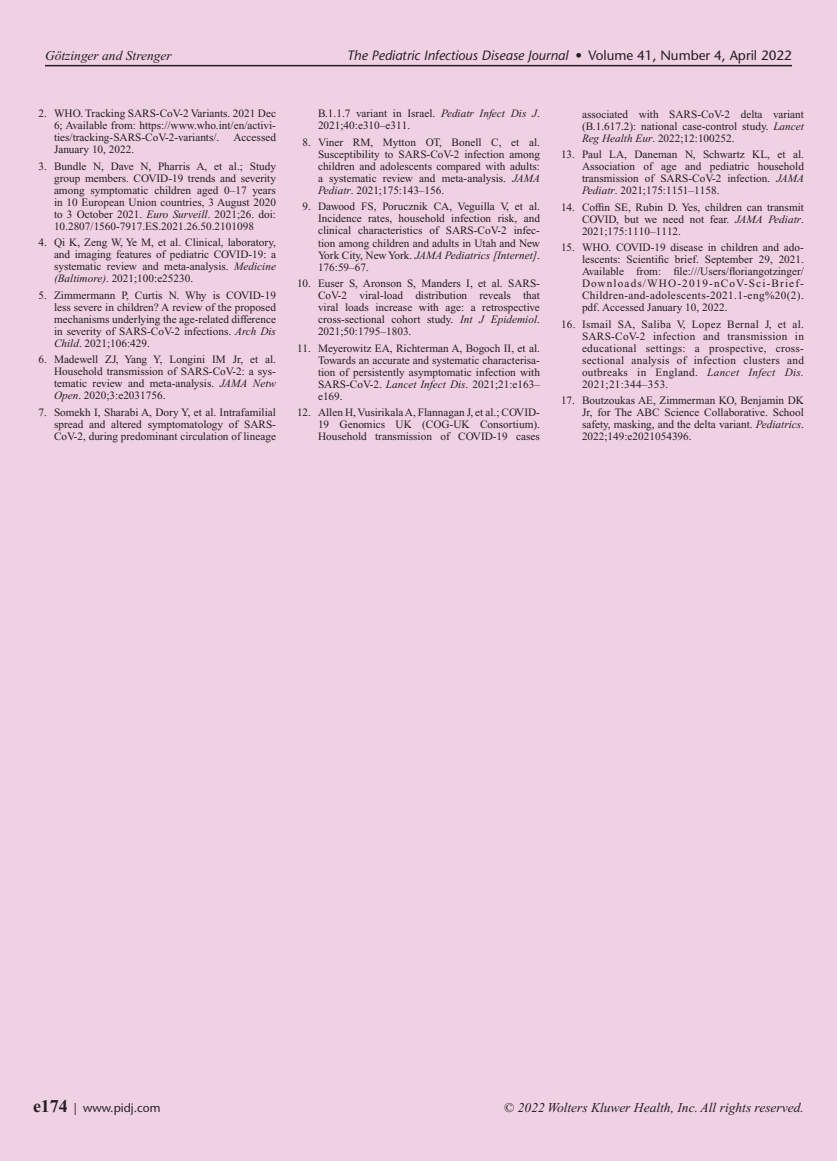
<style>
.page{position:relative;width:837px;height:1161px;background:#f0d0e3}
.page>*{position:absolute;margin:0;border:0;box-sizing:border-box;transform-origin:0 0}
.t1{font:italic 13.5px "Times New Roman PS Std";color:#231f20}
.t2{font:italic 500 13.5px "Stone Sans Std";color:#231f20}
.t3{font:500 12px "Stone Sans Std";color:#231f20}
.t4{font:11.25px/12px "Times New Roman PS Std";color:#231f20;text-align:justify}
.s1{font-style:normal}
.s2{font-style:italic}
.s3{font-family:"Times New Roman PS Std";font-weight:700;font-size:18px}
</style>
<div class="page">
<hr style="left:45px;top:65px;width:747px;height:1px;background:#231f20">
<p class="t1" style="left:45px;top:49px;width:128px">Götzinger and Strenger</p>
<p class="t2" style="left:347px;top:48px;width:447px">The Pediatric Infectious Disease Journal • <span class="s1">Volume 41, Number 4, April 2022</span></p>
<p class="t4" style="left:54px;top:108px;width:224px;text-indent:-15px">2. WHO. Tracking SARS-CoV-2 Variants. 2021 Dec 6; Available from: https://www.who.int/en/activi&shy;ties/tracking-SARS-CoV-2-variants/.</p>
<p class="t4" style="left:234px;top:132px;width:44px">Accessed</p>
<p class="t4" style="left:54px;top:144px;width:82px">January 10, 2022.</p>
<p class="t4" style="left:54px;top:160px;width:224px;text-indent:-15px">3. Bundle N, Dave N, Pharris A, et al.; Study group members. COVID-19 trends and severity among symptomatic children aged 0–17 years in 10 European Union countries, 3 August 2020 to 3 October 2021. <span class="s2">Euro Surveill</span>. 2021;26. doi:<br>10.2807/1560-7917.ES.2021.26.50.2101098</p>
<p class="t4" style="left:54px;top:237px;width:224px;text-indent:-15px">4. Qi K, Zeng W, Ye M, et al. Clinical, laboratory, and imaging features of pediatric COVID-19: a systematic review and meta-analysis. <span class="s2">Medicine (Baltimore)</span>. 2021;100:e25230.</p>
<p class="t4" style="left:54px;top:289px;width:224px;text-indent:-15px">5. Zimmermann P, Curtis N. Why is COVID-19 less severe in children? A review of the proposed mechanisms underlying the age-related difference in severity of SARS-CoV-2 infections. <span class="s2">Arch Dis Child</span>. 2021;106:429.</p>
<p class="t4" style="left:54px;top:354px;width:224px;text-indent:-15px">6. Madewell ZJ, Yang Y, Longini IM Jr, et al.<br>Household transmission of SARS-CoV-2: a sys&shy;tematic review and meta-analysis. <span class="s2">JAMA Netw Open</span>. 2020;3:e2031756.</p>
<p class="t4" style="left:54px;top:406px;width:224px;text-indent:-15px">7. Somekh I, Sharabi A, Dory Y, et al. Intrafamilial spread and altered symptomatology of SARS-CoV-2, during predominant circulation of lineage</p>
<p class="t4" style="left:318px;top:108px;width:223px">B.1.1.7 variant in Israel. <span class="s2">Pediatr Infect Dis J</span>.<br>2021;40:e310–e311.</p>
<p class="t4" style="left:318px;top:136px;width:224px;text-indent:-15px">8. Viner RM, Mytton OT, Bonell C, et al.<br>Susceptibility to SARS-CoV-2 infection among children and adolescents compared with adults: a systematic review and meta-analysis. <span class="s2">JAMA Pediatr</span>. 2021;175:143–156.</p>
<p class="t4" style="left:318px;top:201px;width:224px;text-indent:-15px">9. Dawood FS, Porucznik CA, Veguilla V, et al.<br>Incidence rates, household infection risk, and clinical characteristics of SARS-CoV-2 infec&shy;tion among children and adults in Utah and New York City, New York. <span class="s2">JAMA Pediatrics [Internet]</span>.<br>176:59–67.</p>
<p class="t4" style="left:318px;top:277px;width:224px;text-indent:-21px">10. Euser S, Aronson S, Manders I, et al. SARS-CoV-2 viral-load distribution reveals that viral loads increase with age: a retrospective cross-sectional cohort study. <span class="s2">Int J Epidemiol</span>.<br>2021;50:1795–1803.</p>
<p class="t4" style="left:318px;top:342px;width:224px;text-indent:-21px">11. Meyerowitz EA, Richterman A, Bogoch II, et al.<br>Towards an accurate and systematic characterisa&shy;tion of persistently asymptomatic infection with SARS-CoV-2. <span class="s2">Lancet Infect Dis</span>. 2021;21:e163– e169.</p>
<p class="t4" style="left:318px;top:406px;width:224px;text-indent:-21px">12. Allen H, Vusirikala A, Flannagan J, et al.; COVID-19 Genomics UK (COG-UK Consortium).<br>Household transmission of COVID-19 cases</p>
<p class="t4" style="left:582px;top:108px;width:224px">associated with SARS-CoV-2 delta variant (B.1.617.2): national case-control study. <span class="s2">Lancet Reg Health Eur</span>. 2022;12:100252.</p>
<p class="t4" style="left:582px;top:148px;width:224px;text-indent:-21px">13. Paul LA, Daneman N, Schwartz KL, et al.<br>Association of age and pediatric household transmission of SARS-CoV-2 infection. <span class="s2">JAMA Pediatr</span>. 2021;175:1151–1158.</p>
<p class="t4" style="left:582px;top:201px;width:224px;text-indent:-21px">14. Coffin SE, Rubin D. Yes, children can transmit COVID, but we need not fear. <span class="s2">JAMA Pediatr</span>.<br>2021;175:1110–1112.</p>
<p class="t4" style="left:582px;top:241px;width:224px;text-indent:-21px">15. WHO. COVID-19 disease in children and ado&shy;lescents: Scientific brief. September 29, 2021.<br>Available from: file:///Users/floriangotzinger/ Downloads/WHO-2019-nCoV-Sci-Brief-Children-and-adolescents-2021.1-eng%20(2). pdf. Accessed January 10, 2022.</p>
<p class="t4" style="left:582px;top:318px;width:224px;text-indent:-21px">16. Ismail SA, Saliba V, Lopez Bernal J, et al.<br>SARS-CoV-2 infection and transmission in educational settings: a prospective, cross&shy;sectional analysis of infection clusters and outbreaks in England. <span class="s2">Lancet Infect Dis.<br></span>2021;21:344–353.</p>
<p class="t4" style="left:582px;top:394px;width:224px;text-indent:-21px">17. Boutzoukas AE, Zimmerman KO, Benjamin DK Jr, for The ABC Science Collaborative. School safety, masking, and the delta variant. <span class="s2">Pediatrics</span>.<br>2022;149:e2021054396.</p>
<p class="t3" style="left:33px;top:1101px;width:129px"><span class="s3">e174</span> | www.pidj.com</p>
<p class="t1" style="left:504px;top:1100px;width:302px">© 2022 Wolters Kluwer Health, Inc. All rights reserved.</p>
</div>
